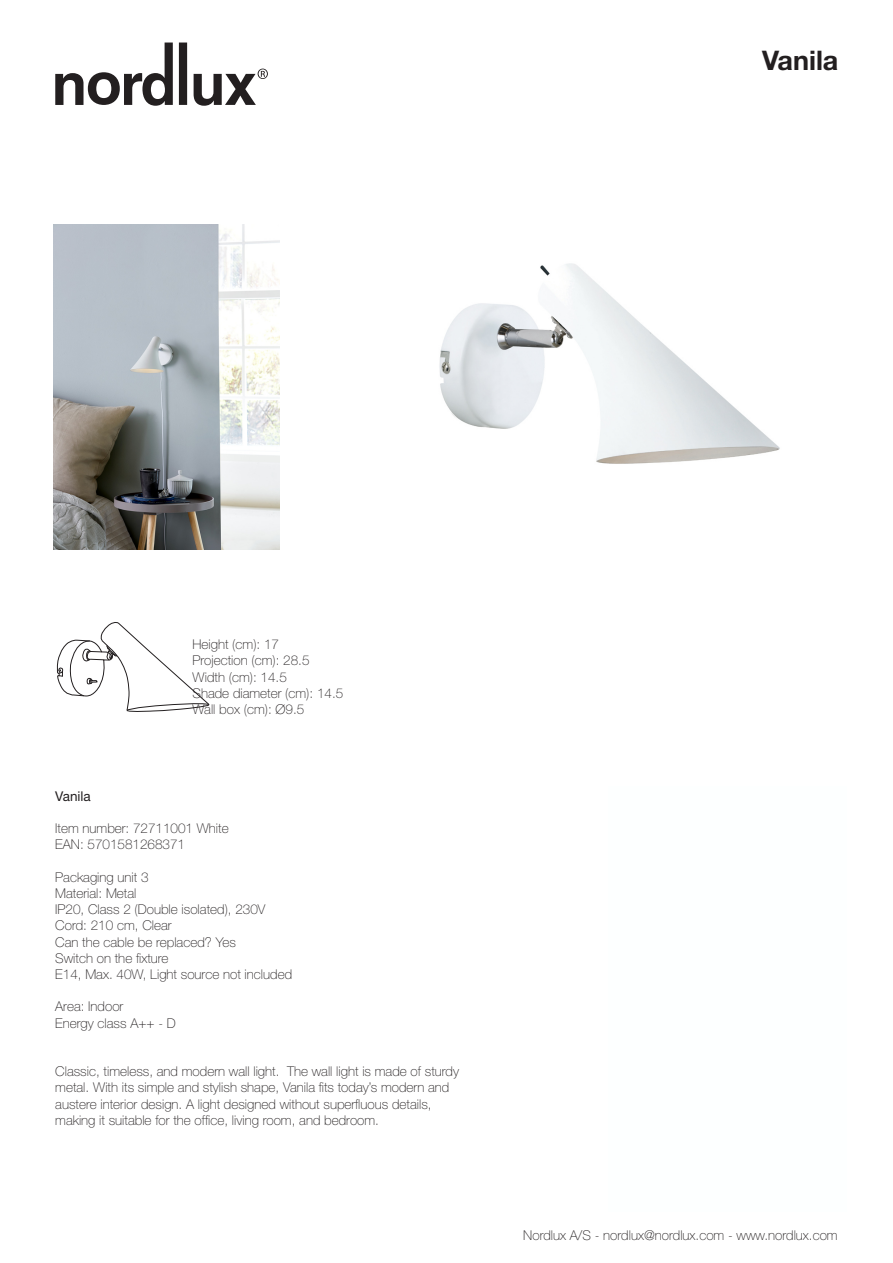
<style>
.page{position:relative;width:893px;height:1263px;background:#fff}
.page>*{position:absolute;margin:0;border:0;box-sizing:border-box;transform-origin:0 0}
.DSModelBodytext{font:700 27px "Helvetica Neue LT Pro";color:#231f20}
.FLOWBodytext{font:100 13.5px/16.2px "Helvetica Neue";color:#231f20}
.DSSTREGBodytext{font:100 13.5px "Helvetica Neue";color:#231f20}
.BUNDBodytext{font:100 13.5px "Helvetica Neue";color:#231f20}
.Model{font:13.5px "Helvetica Neue";color:#231f20}
</style>
<div class="page">
<svg style="left:57px;top:622px;width:153px;height:90px"></svg>
<img style="left:54px;top:224px;width:225px;height:325px">
<img style="left:439px;top:263px;width:341px;height:201px">
<svg style="left:55px;top:43px;width:118px;height:63px"></svg>
<svg style="left:179px;top:43px;width:8px;height:62px"></svg>
<svg style="left:194px;top:69px;width:74px;height:37px"></svg>
<p class="DSModelBodytext" style="left:762px;top:44px;width:78px">Vanila</p>
<p class="DSSTREGBodytext" style="left:192px;top:637px;width:88px">Height (cm): 17</p>
<p class="DSSTREGBodytext" style="left:192px;top:653px;width:119px">Projection (cm): 28.5</p>
<p class="DSSTREGBodytext" style="left:192px;top:669px;width:96px">Width (cm): 14.5</p>
<p class="DSSTREGBodytext" style="left:192px;top:685px;width:152px">Shade diameter (cm): 14.5</p>
<p class="DSSTREGBodytext" style="left:192px;top:701px;width:113px">Wall box (cm): Ø9.5</p>
<p class="Model" style="left:55px;top:788px;width:37px">Vanila</p>
<p class="FLOWBodytext" style="left:55px;top:820px;width:175px">Item number: 72711001 White</p>
<p class="FLOWBodytext" style="left:55px;top:836px;width:131px">EAN: 5701581268371</p>
<p class="FLOWBodytext" style="left:55px;top:869px;width:95px">Packaging unit 3</p>
<p class="FLOWBodytext" style="left:55px;top:885px;width:83px">Material: Metal</p>
<p class="FLOWBodytext" style="left:55px;top:901px;width:212px">IP20, Class 2 (Double isolated), 230V</p>
<p class="FLOWBodytext" style="left:55px;top:917px;width:118px">Cord: 210 cm, Clear</p>
<p class="FLOWBodytext" style="left:55px;top:934px;width:182px">Can the cable be replaced? Yes</p>
<p class="FLOWBodytext" style="left:55px;top:950px;width:115px">Switch on the fixture</p>
<p class="FLOWBodytext" style="left:55px;top:966px;width:238px">E14, Max. 40W, Light source not included</p>
<p class="FLOWBodytext" style="left:55px;top:998px;width:70px">Area: Indoor</p>
<p class="FLOWBodytext" style="left:55px;top:1015px;width:122px">Energy class A++ - D</p>
<p class="FLOWBodytext" style="left:55px;top:1063px;width:405px">Classic, timeless, and modern wall light. The wall light is made of sturdy metal. With its simple and stylish shape, Vanila fits today’s modern and austere interior design. A light designed without superfluous details, making it suitable for the office, living room, and bedroom.</p>
<p class="BUNDBodytext" style="left:523px;top:1227px;width:316px">Nordlux A/S - nordlux@nordlux.com - www.nordlux.com</p>
</div>
